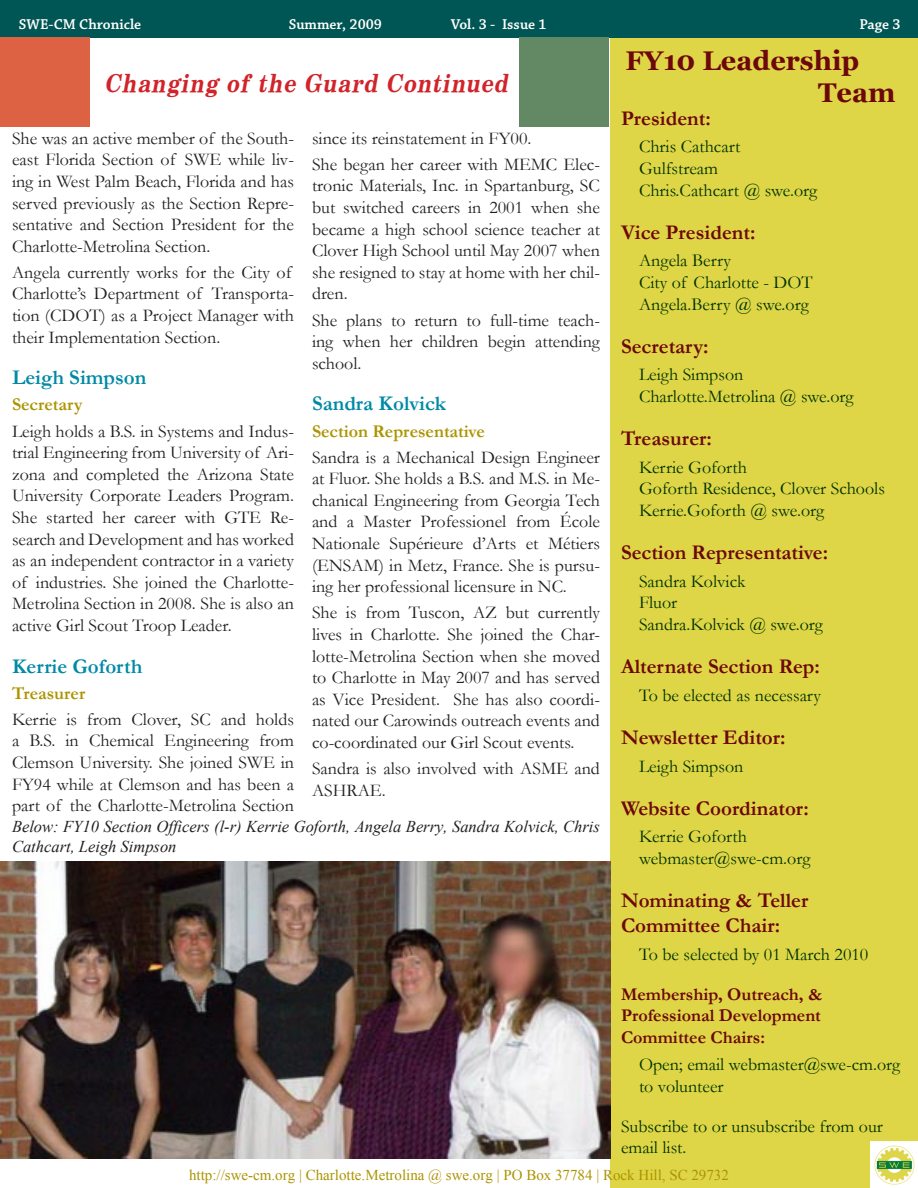
<style>
.page{position:relative;width:918px;height:1188px;background:#fff}
.page>*{position:absolute;margin:0;border:0;box-sizing:border-box;transform-origin:0 0}
.t1{font:700 27px "Georgia";color:#6d070b}
.t2{font:italic 700 25.2px "Notebook";color:#d1232a;scale:.83 1}
.t3{font:700 21px/25.2px "Garamond";color:#6d070b}
.t4{font:700 21px "Garamond";color:#008aa5}
.t5{font:18px/21.6px "Garamond";color:#231f20;text-align:justify}
.t6{font:18px/21.6px "Garamond";color:#003100}
.t7{font:700 18px/21.6px "Garamond";color:#6d070b;text-align:justify}
.t8{font:700 18px "Garamond";color:#ac9401}
.t9{font:italic 16.5px/19.8px "Times New Roman";color:#231f20}
.t10{font:15px "Times New Roman";color:#ac9401}
.t11{font:600 15px "Chaparral Pro";color:#fff}
</style>
<div class="page">
<div style="left:610px;top:36px;width:308px;height:1152px;background:#ded647"></div>
<div style="left:1px;top:0;width:917px;height:38px;background:#005654"></div>
<hr style="left:0;top:0;width:1px;height:38px;background:#005654">
<img style="left:870px;top:1142px;width:48px;height:46px">
<div style="left:0;top:38px;width:90px;height:90px;background:#dd6243"></div>
<div style="left:519px;top:38px;width:90px;height:90px;background:#638864"></div>
<img style="left:0;top:862px;width:610px;height:297px">
<p class="t11" style="left:19px;top:16px;width:124px">SWE-CM Chronicle</p>
<p class="t11" style="left:289px;top:16px;width:95px">Summer, 2009</p>
<p class="t11" style="left:451px;top:16px;width:97px">Vol. 3 - Issue 1</p>
<p class="t11" style="left:859px;top:16px;width:31px">Page</p>
<p class="t1" style="left:626px;top:43px;width:235px">FY10 Leadership</p>
<p class="t1" style="left:818px;top:76px;width:79px">Team</p>
<p class="t3" style="left:621px;top:106px;width:91px">President:</p>
<p class="t6" style="left:639px;top:135px;width:103px">Chris Cathcart</p>
<p class="t6" style="left:639px;top:157px;width:81px">Gulfstream</p>
<p class="t6" style="left:639px;top:179px;width:180px">Chris.Cathcart @ swe.org</p>
<p class="t3" style="left:621px;top:220px;width:136px">Vice President:</p>
<p class="t6" style="left:639px;top:249px;width:94px">Angela Berry</p>
<p class="t6" style="left:639px;top:271px;width:175px">City of Charlotte - DOT</p>
<p class="t6" style="left:639px;top:293px;width:171px">Angela.Berry @ swe.org</p>
<p class="t3" style="left:621px;top:334px;width:89px">Secretary:</p>
<p class="t6" style="left:639px;top:363px;width:106px">Leigh Simpson</p>
<p class="t6" style="left:639px;top:385px;width:216px">Charlotte.Metrolina @ swe.org</p>
<p class="t3" style="left:621px;top:426px;width:93px">Treasurer:</p>
<p class="t6" style="left:639px;top:456px;width:110px">Kerrie Goforth</p>
<p class="t6" style="left:639px;top:477px;width:247px">Goforth Residence, Clover Schools</p>
<p class="t6" style="left:639px;top:499px;width:187px">Kerrie.Goforth @ swe.org</p>
<p class="t3" style="left:621px;top:540px;width:209px">Section Representative:</p>
<p class="t6" style="left:639px;top:570px;width:108px">Sandra Kolvick</p>
<p class="t6" style="left:639px;top:591px;width:40px">Fluor</p>
<p class="t6" style="left:639px;top:613px;width:186px">Sandra.Kolvick @ swe.org</p>
<p class="t3" style="left:621px;top:654px;width:201px">Alternate Section Rep:</p>
<p class="t6" style="left:639px;top:684px;width:183px">To be elected as necessary</p>
<p class="t3" style="left:621px;top:725px;width:166px">Newsletter Editor:</p>
<p class="t6" style="left:639px;top:755px;width:106px">Leigh Simpson</p>
<p class="t3" style="left:621px;top:796px;width:189px">Website Coordinator:</p>
<p class="t6" style="left:639px;top:825px;width:110px">Kerrie Goforth</p>
<p class="t6" style="left:639px;top:847px;width:173px">webmaster@swe-cm.org</p>
<p class="t3" style="left:621px;top:888px;width:189px">Nominating &amp; Teller<br>Committee Chair:</p>
<p class="t6" style="left:639px;top:943px;width:231px">To be selected by 01 March 2010</p>
<p class="t7" style="left:621px;top:983px;width:203px">Membership, Outreach, &amp; Professional Development Committee Chairs:</p>
<p class="t6" style="left:639px;top:1053px;width:263px">Open; email webmaster@swe-cm.org to volunteer</p>
<p class="t6" style="left:621px;top:1115px;width:263px">Subscribe to or unsubscribe from our email list.</p>
<p class="t10" style="left:189px;top:1165px;width:541px">http://swe-cm.org | Charlotte.Metrolina @ swe.org | PO Box 37784 | Rock Hill, SC 29732</p>
<p class="t2" style="left:104px;top:68px;width:494px">Changing of the Guard Continued</p>
<p class="t5" style="left:12px;top:127px;width:284px">She was an active member of the South&shy;east Florida Section of SWE while liv&shy;ing in West Palm Beach, Florida and has served previously as the Section Repre&shy;sentative and Section President for the Charlotte-Metrolina Section.</p>
<p class="t5" style="left:12px;top:261px;width:284px;text-align:left">Angela currently works for the City of Charlotte’s Department of Transporta&shy;tion (CDOT) as a Project Manager with their Implementation Section.</p>
<p class="t4" style="left:12px;top:363px;width:136px">Leigh Simpson</p>
<p class="t8" style="left:12px;top:393px;width:72px">Secretary</p>
<p class="t5" style="left:12px;top:420px;width:284px">Leigh holds a B.S. in Systems and Indus&shy;trial Engineering from University of Ari&shy;zona and completed the Arizona State University Corporate Leaders Program.<br>She started her career with GTE Re&shy;search and Development and has worked as an independent contractor in a variety of industries. She joined the Charlotte-Metrolina Section in 2008. She is also an active Girl Scout Troop Leader.</p>
<p class="t4" style="left:12px;top:652px;width:132px">Kerrie Goforth</p>
<p class="t8" style="left:12px;top:681px;width:75px">Treasurer</p>
<p class="t5" style="left:12px;top:708px;width:284px">Kerrie is from Clover, SC and holds a B.S. in Chemical Engineering from Clemson University. She joined SWE in FY94 while at Clemson and has been a part of the Charlotte-Metrolina Section</p>
<p class="t5" style="left:312px;top:127px;width:221px">since its reinstatement in FY00.</p>
<p class="t5" style="left:312px;top:153px;width:290px">She began her career with MEMC Elec&shy;tronic Materials, Inc. in Spartanburg, SC but switched careers in 2001 when she became a high school science teacher at Clover High School until May 2007 when she resigned to stay at home with her chil&shy;dren.</p>
<p class="t5" style="left:312px;top:309px;width:290px">She plans to return to full-time teach&shy;ing when her children begin attending school.</p>
<p class="t4" style="left:312px;top:390px;width:136px">Sandra Kolvick</p>
<p class="t8" style="left:312px;top:419px;width:174px">Section Representative</p>
<p class="t5" style="left:312px;top:446px;width:290px">Sandra is a Mechanical Design Engineer at Fluor. She holds a B.S. and M.S. in Me&shy;chanical Engineering from Georgia Tech and a Master Professionel from École Nationale Supérieure d’Arts et Métiers (ENSAM) in Metz, France. She is pursu&shy;ing her professional licensure in NC.</p>
<p class="t5" style="left:312px;top:601px;width:290px">She is from Tuscon, AZ but currently lives in Charlotte. She joined the Char&shy;lotte-Metrolina Section when she moved to Charlotte in May 2007 and has served as Vice President. She has also coordi&shy;nated our Carowinds outreach events and co-coordinated our Girl Scout events.</p>
<p class="t5" style="left:312px;top:757px;width:289px">Sandra is also involved with ASME and<br>ASHRAE.</p>
<p class="t9" style="left:12px;top:816px;width:589px">Below: FY10 Section Officers (l-r) Kerrie Goforth, Angela Berry, Sandra Kolvick, Chris<br>Cathcart, Leigh Simpson</p>
</div>
